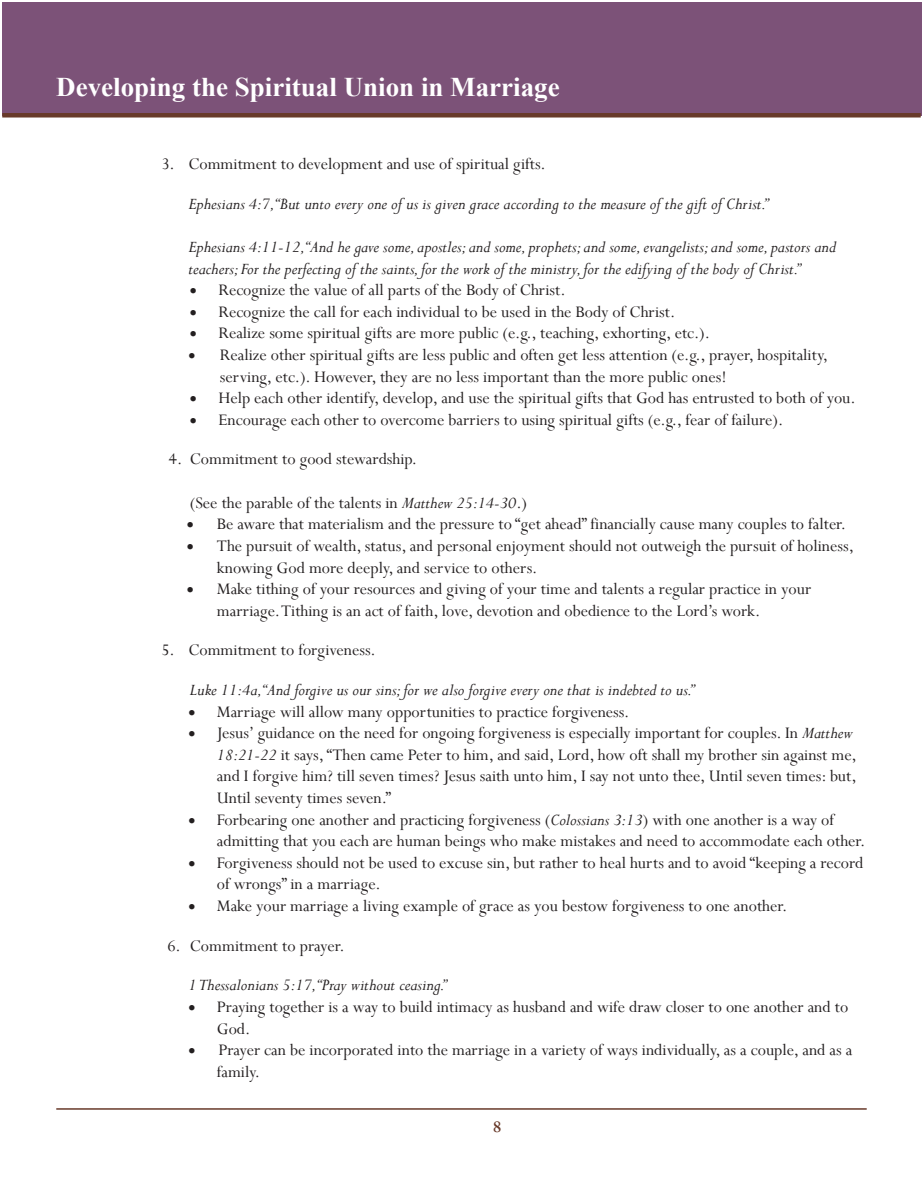
<style>
.page{position:relative;width:923px;height:1193px;background:#fff}
.page>*{position:absolute;margin:0;border:0;box-sizing:border-box;transform-origin:0 0}
.t1{font:700 27px "Times New Roman";color:#fff}
.headers_within_main{font:18px/21.6px "Perpetua";color:#231f20}
.Scripture{font:italic 18px/21.6px "Perpetua";color:#231f20}
.Scripture-2{font:18px "Perpetua";color:#231f20}
.t2{font:700 18px "Perpetua";color:#683a2a}
.s1{font-style:italic}
</style>
<div class="page">
<div style="left:2px;top:2px;width:919px;height:113px;background:#7c5278"></div>
<hr style="left:56px;top:1108px;width:810px;height:1px;background:#683a2a">
<hr style="left:2px;top:113px;width:918px;height:4px;background:#683a2a">
<h1 class="t1" style="left:56px;top:68px;width:505px">Developing the Spiritual Union in Marriage</h1>
<p class="headers_within_main" style="left:161px;top:153px;width:386px">3. Commitment to development and use of spiritual gifts.</p>
<p class="Scripture" style="left:188px;top:192px;width:581px">Ephesians 4:7,“But unto every one of us is given grace according to the measure of the gift of Christ.”</p>
<p class="Scripture" style="left:188px;top:235px;width:649px">Ephesians 4:11-12,“And he gave some, apostles; and some, prophets; and some, evangelists; and some, pastors and teachers; For the perfecting of the saints, for the work of the ministry, for the edifying of the body of Christ.”</p>
<p class="headers_within_main" style="left:190px;top:279px;width:377px">• Recognize the value of all parts of the Body of Christ.</p>
<p class="headers_within_main" style="left:190px;top:300px;width:487px">• Recognize the call for each individual to be used in the Body of Christ.</p>
<p class="headers_within_main" style="left:190px;top:322px;width:522px">• Realize some spiritual gifts are more public (e.g., teaching, exhorting, etc.).</p>
<p class="headers_within_main" style="left:220px;top:344px;width:609px;text-indent:-32px">• Realize other spiritual gifts are less public and often get less attention (e.g., prayer, hospitality, serving, etc.). However, they are no less important than the more public ones!</p>
<p class="headers_within_main" style="left:190px;top:387px;width:667px">• Help each other identify, develop, and use the spiritual gifts that God has entrusted to both of you.</p>
<p class="headers_within_main" style="left:190px;top:408px;width:595px">• Encourage each other to overcome barriers to using spiritual gifts (e.g., fear of failure).</p>
<p class="headers_within_main" style="left:169px;top:448px;width:250px">4. Commitment to good stewardship.</p>
<p class="Scripture-2" style="left:190px;top:491px;width:339px">(See the parable of the talents in <span class="s1">Matthew 25:14-30</span>.)</p>
<p class="headers_within_main" style="left:187px;top:513px;width:660px">• Be aware that materialism and the pressure to “get ahead” financially cause many couples to falter.</p>
<p class="headers_within_main" style="left:217px;top:534px;width:638px;text-indent:-30px">• The pursuit of wealth, status, and personal enjoyment should not outweigh the pursuit of holiness, knowing God more deeply, and service to others.</p>
<p class="headers_within_main" style="left:217px;top:578px;width:596px;text-indent:-30px">• Make tithing of your resources and giving of your time and talents a regular practice in your marriage. Tithing is an act of faith, love, devotion and obedience to the Lord’s work.</p>
<p class="headers_within_main" style="left:161px;top:639px;width:216px">5. Commitment to forgiveness.</p>
<p class="Scripture" style="left:190px;top:678px;width:506px">Luke 11:4a,“And forgive us our sins; for we also forgive every one that is indebted to us.”</p>
<p class="headers_within_main" style="left:188px;top:700px;width:442px">• Marriage will allow many opportunities to practice forgiveness.</p>
<p class="headers_within_main" style="left:217px;top:722px;width:641px;text-indent:-28px">• Jesus’ guidance on the need for ongoing forgiveness is especially important for couples. In <span class="s1">Matthew 18:21-22</span> it says, “Then came Peter to him, and said, Lord, how oft shall my brother sin against me, and I forgive him? till seven times? Jesus saith unto him, I say not unto thee, Until seven times: but, Until seventy times seven.”</p>
<p class="headers_within_main" style="left:217px;top:808px;width:650px;text-indent:-28px">• Forbearing one another and practicing forgiveness (<span class="s1">Colossians 3:13</span>) with one another is a way of admitting that you each are human beings who make mistakes and need to accommodate each other.</p>
<p class="headers_within_main" style="left:217px;top:851px;width:648px;text-indent:-28px">• Forgiveness should not be used to excuse sin, but rather to heal hurts and to avoid “keeping a record of wrongs” in a marriage.</p>
<p class="headers_within_main" style="left:188px;top:894px;width:600px">• Make your marriage a living example of grace as you bestow forgiveness to one another.</p>
<p class="headers_within_main" style="left:167px;top:934px;width:179px">6. Commitment to prayer.</p>
<p class="Scripture" style="left:188px;top:973px;width:260px">1 Thessalonians 5:17,“Pray without ceasing.”</p>
<p class="headers_within_main" style="left:217px;top:995px;width:633px;text-indent:-28px">• Praying together is a way to build intimacy as husband and wife draw closer to one another and to<br>God.</p>
<p class="headers_within_main" style="left:217px;top:1038px;width:637px;text-indent:-28px">• Prayer can be incorporated into the marriage in a variety of ways individually, as a couple, and as a family.</p>
<p class="t2" style="left:493px;top:1115px;width:10px">8</p>
</div>
